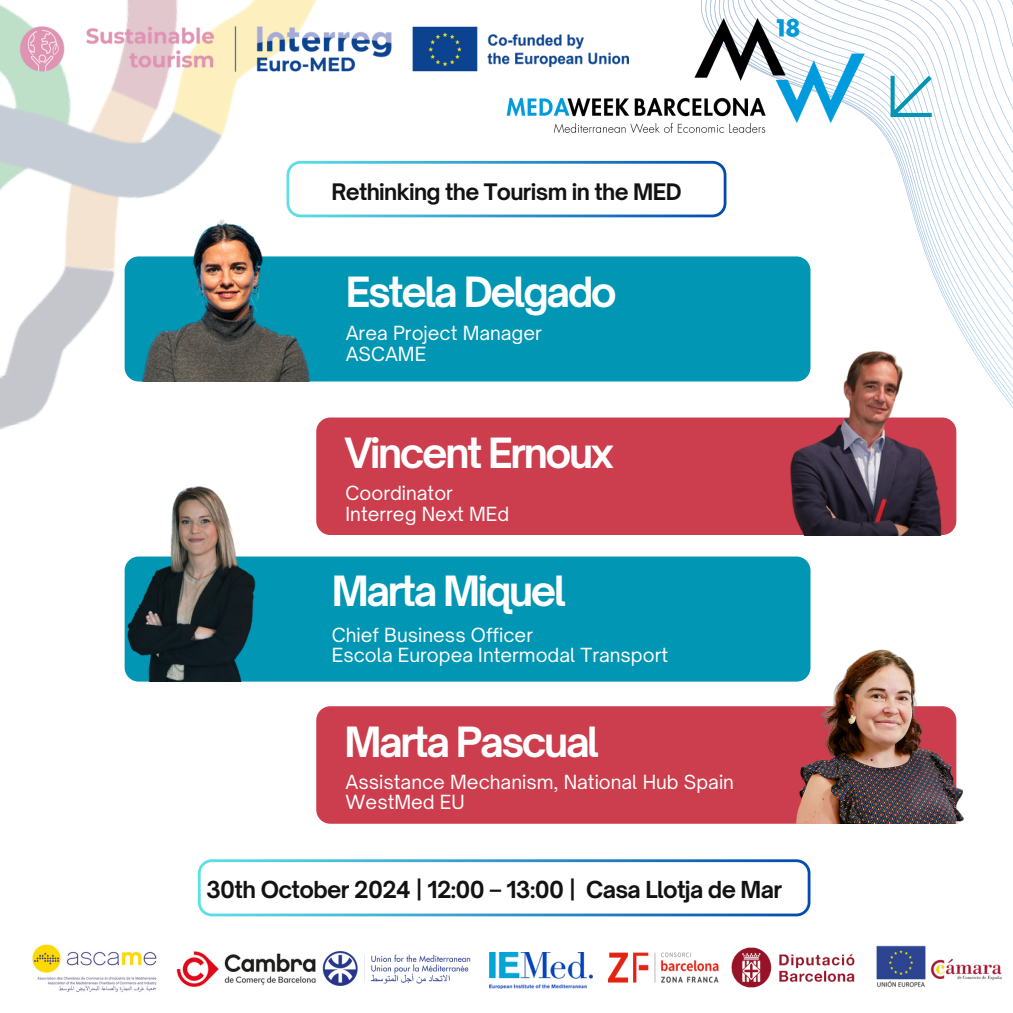
<style>
.page{position:relative;width:1013px;height:1013px;background:#fff}
.page>*{position:absolute;margin:0;border:0;box-sizing:border-box;transform-origin:0 0}
.t1{font:700 39.88px "Open Sauce One";letter-spacing:-.06em;color:#fff}
.t2{font:700 22.38px "Open Sauce One";letter-spacing:-.03em;color:#121212}
.t3{font:700 21.75px "Open Sauce One";letter-spacing:-.03em;color:#121212}
.t4{font:18.62px "Open Sauce One";color:#fff}
</style>
<div class="page">
<img style="left:0;top:0;width:452px;height:535px">
<svg style="left:605px;top:0;width:407px;height:536px"></svg>
<svg style="left:198px;top:859px;width:612px;height:57px"></svg>
<img style="left:608px;top:953px;width:101px;height:29px">
<img style="left:176px;top:951px;width:134px;height:35px">
<img style="left:32px;top:944px;width:125px;height:48px">
<img style="left:310px;top:951px;width:161px;height:35px">
<img style="left:490px;top:953px;width:102px;height:35px">
<img style="left:876px;top:945px;width:126px;height:43px">
<img style="left:709px;top:911px;width:146px;height:77px">
<svg style="left:286px;top:161px;width:440px;height:56px"></svg>
<div style="left:316px;top:417px;width:640px;height:118px;background:#cc3d4d;border-radius:14px"></div>
<img style="left:779px;top:336px;width:194px;height:199px">
<div style="left:316px;top:706px;width:640px;height:117px;background:#cc3d4d;border-radius:14px"></div>
<div style="left:125px;top:556px;width:685px;height:125px;background:#0096b4;border-radius:14px"></div>
<div style="left:125px;top:256px;width:685px;height:125px;background:#0096b4;border-radius:14px"></div>
<img style="left:122px;top:189px;width:207px;height:192px">
<img style="left:506px;top:19px;width:358px;height:114px">
<img style="left:18px;top:26px;width:610px;height:47px">
<img style="left:779px;top:632px;width:185px;height:191px">
<img style="left:45px;top:476px;width:265px;height:205px">
<h2 class="t3" style="left:331px;top:178px;width:351px">Rethinking the Tourism in the MED</h2>
<p class="t1" style="left:345px;top:267px;width:273px">Estela Delgado</p>
<p class="t4" style="left:345px;top:321px;width:198px">Area Project Manager</p>
<h1 class="t4" style="left:345px;top:342px;width:82px">ASCAME</h1>
<p class="t1" style="left:344px;top:428px;width:271px">Vincent Ernoux</p>
<p class="t4" style="left:345px;top:481px;width:109px">Coordinator</p>
<h1 class="t4" style="left:345px;top:502px;width:165px">Interreg Next MEd</h1>
<p class="t1" style="left:332px;top:566px;width:236px">Marta Miquel</p>
<p class="t4" style="left:332px;top:623px;width:203px">Chief Business Officer</p>
<h2 class="t4" style="left:332px;top:643px;width:338px">Escola Europea Intermodal Transport</h2>
<p class="t1" style="left:344px;top:716px;width:256px">Marta Pascual</p>
<p class="t4" style="left:345px;top:770px;width:390px">Assistance Mechanism, National Hub Spain</p>
<p class="t4" style="left:345px;top:790px;width:120px">WestMed EU</p>
<p class="t2" style="left:206px;top:875px;width:577px">30th October 2024 | 12:00 – 13:00 | Casa Llotja de Mar</p>
</div>
